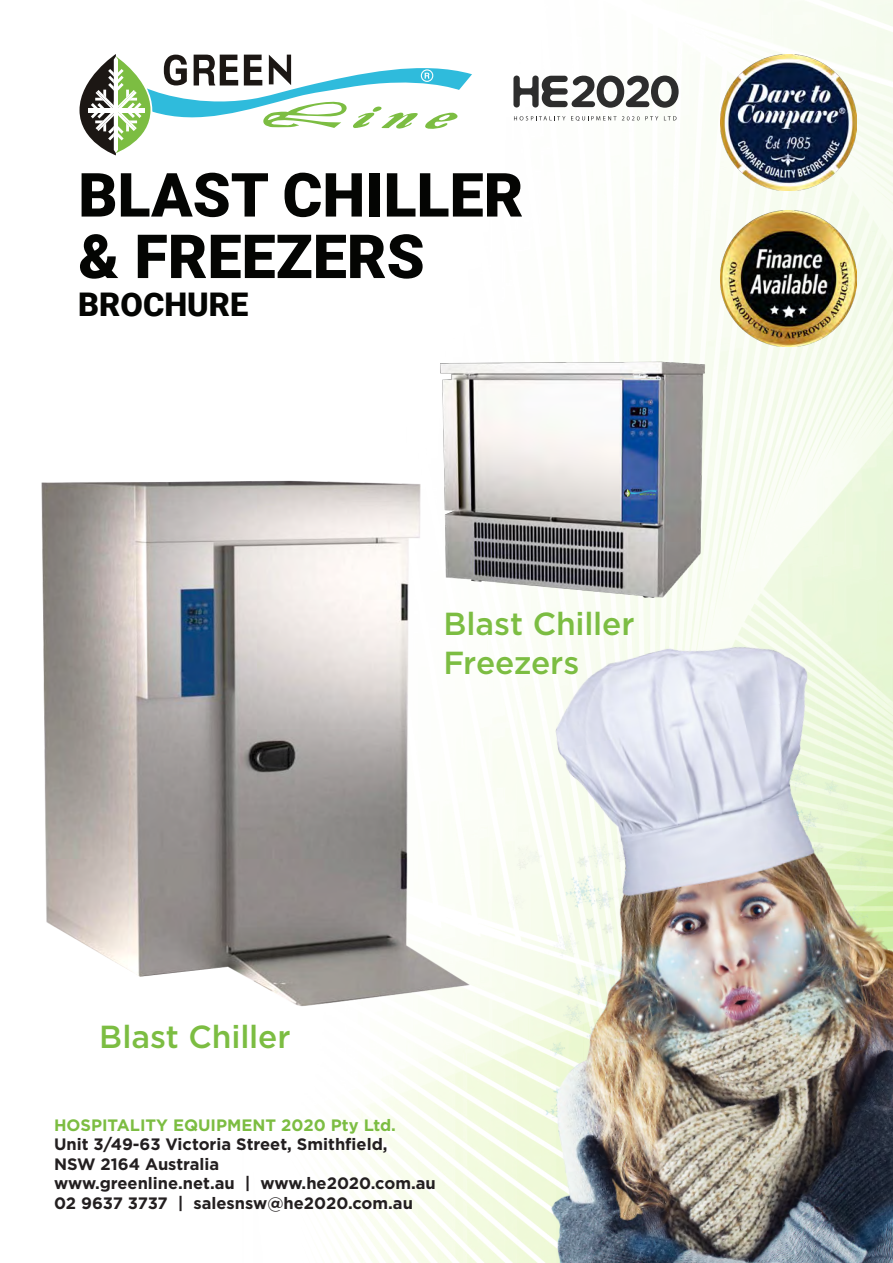
<style>
.page{position:relative;width:893px;height:1263px;background:#fff}
.page>*{position:absolute;margin:0;border:0;box-sizing:border-box;transform-origin:0 0}
.t1{font:900 60.9px "Roboto";color:#040503}
.t2{font:900 32.55px "Roboto";color:#040503}
.t3{font:500 31.8px "Gotham";letter-spacing:-.005em;color:#7cbd42}
.t4{font:700 16.5px "Gotham";color:#231f20}
.t5{font:700 16.5px "Gotham";color:#7cbd42}
</style>
<div class="page">
<img style="left:79px;top:0;width:814px;height:1263px">
<img style="left:720px;top:54px;width:136px;height:136px">
<img style="left:720px;top:210px;width:136px;height:137px">
<svg style="left:514px;top:116px;width:51px;height:4px"></svg>
<svg style="left:571px;top:116px;width:87px;height:5px"></svg>
<svg style="left:664px;top:116px;width:12px;height:4px"></svg>
<svg style="left:513px;top:75px;width:166px;height:33px"></svg>
<img style="left:418px;top:579px;width:475px;height:684px">
<svg style="left:80px;top:54px;width:392px;height:101px"></svg>
<div style="left:421px;top:69px;width:12px;height:13px;border:1px solid #fff;border-radius:50%"></div>
<img style="left:41px;top:470px;width:469px;height:546px">
<img style="left:436px;top:358px;width:274px;height:245px">
<p class="t1" style="left:78px;top:152px;width:447px">BLAST CHILLER</p>
<p class="t1" style="left:78px;top:214px;width:348px">&amp; FREEZERS</p>
<p class="t2" style="left:78px;top:281px;width:172px">BROCHURE</p>
<p class="t3" style="left:443px;top:602px;width:193px">Blast Chiller</p>
<p class="t3" style="left:443px;top:641px;width:137px">Freezers</p>
<p class="t3" style="left:99px;top:1015px;width:193px">Blast Chiller</p>
<p class="t5" style="left:54px;top:1114px;width:343px">HOSPITALITY EQUIPMENT 2020 Pty Ltd.</p>
<p class="t4" style="left:54px;top:1134px;width:335px">Unit 3/49-63 Victoria Street, Smithfield,</p>
<p class="t4" style="left:54px;top:1153px;width:167px">NSW 2164 Australia</p>
<p class="t4" style="left:54px;top:1173px;width:383px">www.greenline.net.au | www.he2020.com.au</p>
<p class="t4" style="left:54px;top:1192px;width:361px">02 9637 3737 | salesnsw@he2020.com.au</p>
</div>
